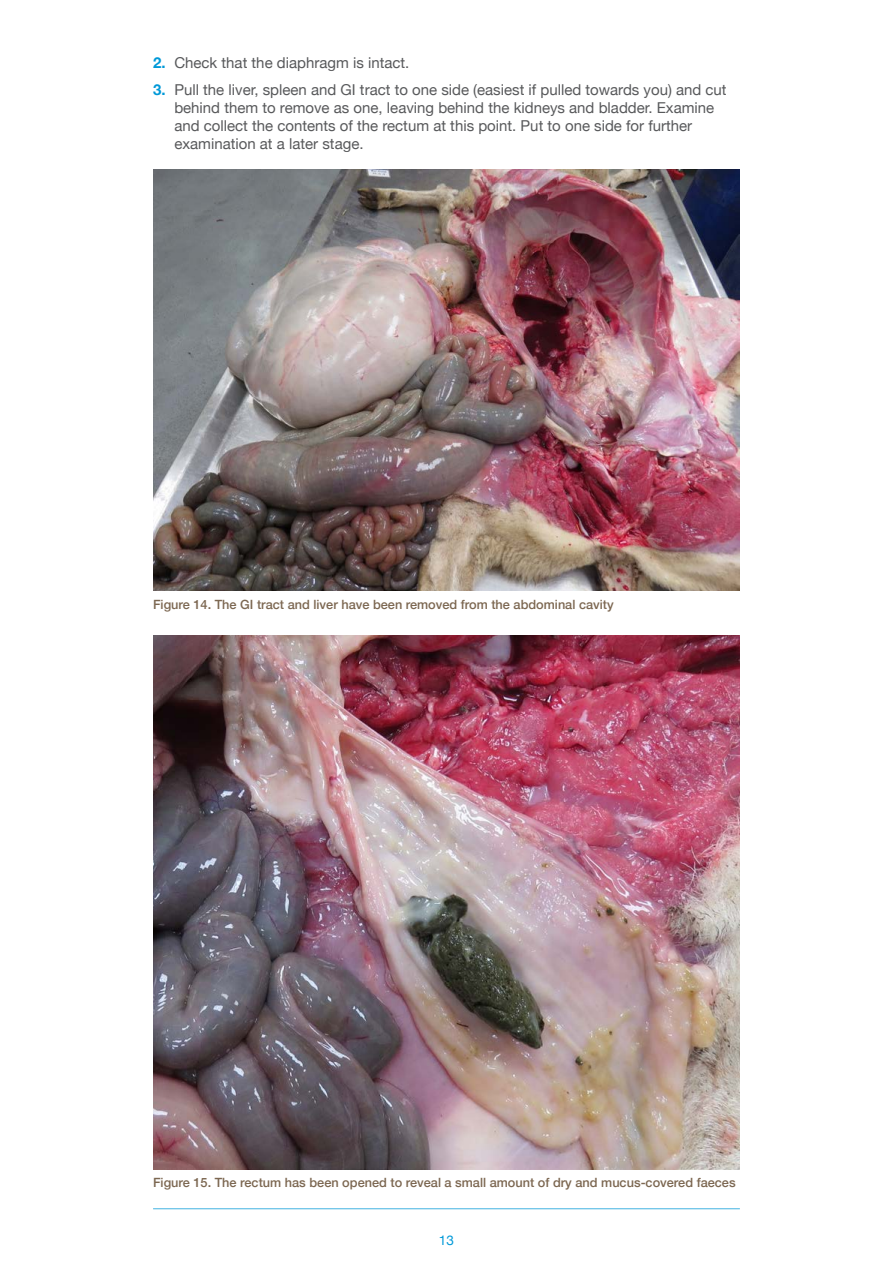
<style>
.page{position:relative;width:893px;height:1263px;background:#fff}
.page>*{position:absolute;margin:0;border:0;box-sizing:border-box;transform-origin:0 0}
.t1{font:15px/18px "Helvetica Neue";color:#58595b}
.t2{font:13.5px "Helvetica Neue";color:#0099d8}
.MAIN_CAPTION_2019{font:500 12.75px "Helvetica Neue";color:#7c6751}
.s1{font-weight:700;color:#0099d8}
</style>
<div class="page">
<hr style="left:153px;top:1208px;width:587px;height:1px;background:#0099d8">
<img style="left:153px;top:170px;width:587px;height:421px">
<img style="left:153px;top:636px;width:587px;height:534px">
<p class="t1" style="left:153px;top:55px;width:258px"><span class="s1">2.</span> Check that the diaphragm is intact.</p>
<p class="t1" style="left:174px;top:81px;width:554px;text-indent:-21px"><span class="s1">3.</span> Pull the liver, spleen and GI tract to one side (easiest if pulled towards you) and cut behind them to remove as one, leaving behind the kidneys and bladder. Examine and collect the contents of the rectum at this point. Put to one side for further examination at a later stage.</p>
<p class="MAIN_CAPTION_2019" style="left:153px;top:594px;width:462px">Figure 14. The GI tract and liver have been removed from the abdominal cavity</p>
<p class="MAIN_CAPTION_2019" style="left:153px;top:1172px;width:584px">Figure 15. The rectum has been opened to reveal a small amount of dry and mucus-covered faeces</p>
<p class="t2" style="left:439px;top:1230px;width:17px">13</p>
</div>
